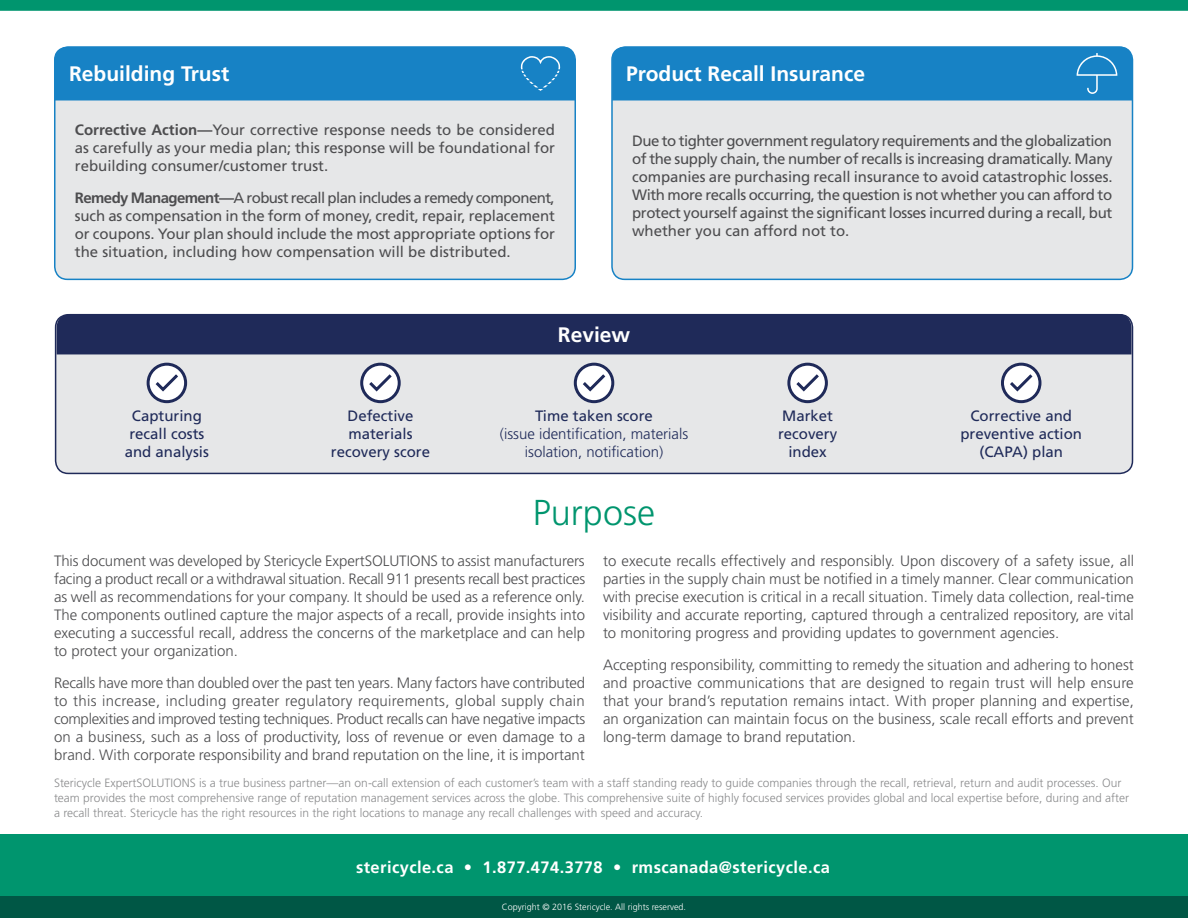
<style>
.page{position:relative;width:1188px;height:918px;background:#fff}
.page>*{position:absolute;margin:0;border:0;box-sizing:border-box;transform-origin:0 0}
.t1{font:300 36px "Frutiger LT Std";color:#00956e}
.t2{font:700 21px "Frutiger LT Std";color:#fff}
.t3{font:700 16.5px "Frutiger LT Std";letter-spacing:.025em;color:#fff}
.t4{font:300 15px/18px "Frutiger LT Std";color:#4d4d4f;text-align:justify}
.t5{font:15px/18px "Frutiger LT Std";color:#4d4d4f;text-align:justify}
.t6{font:15px/18px "Frutiger LT Std";color:#1f2a59;text-align:center}
.t7{font:300 15px/18px "Frutiger LT Std";color:#1f2a59;text-align:center}
.t8{font:300 12px/15px "Frutiger LT Std";color:#58595b}
.t9{font:300 9px "Frutiger LT Std";color:#fff}
.s1{font-weight:700}
</style>
<div class="page">
<div style="left:0;top:896px;width:1188px;height:22px;background:#005745"></div>
<div style="left:0;top:835px;width:1188px;height:61px;background:#00956e"></div>
<div style="left:55px;top:47px;width:520px;height:232px;background:#e6e7e8;border-radius:13px"></div>
<div style="left:54px;top:46px;width:522px;height:234px;border:2px solid #1782c5;border-radius:13px"></div>
<div style="left:612px;top:47px;width:520px;height:232px;background:#e6e7e8;border-radius:13px"></div>
<div style="left:611px;top:46px;width:522px;height:234px;border:2px solid #1782c5;border-radius:13px"></div>
<div style="left:56px;top:315px;width:1077px;height:158px;background:#e6e7e8;border-radius:13px"></div>
<div style="left:55px;top:314px;width:1078px;height:160px;border:2px solid #1f2a59;border-radius:13px"></div>
<div style="left:57px;top:314px;width:1074px;height:40px;background:#1f2a59"></div>
<div style="left:1px;top:1px;width:1186px;height:9px;background:#00956e"></div>
<div style="left:0;top:0;width:1188px;height:11px;border:2px solid #00956e"></div>
<div style="left:55px;top:46px;width:520px;height:54px;background:#1782c5"></div>
<div style="left:612px;top:46px;width:520px;height:54px;background:#1782c5"></div>
<svg style="left:146px;top:362px;width:42px;height:42px"></svg>
<svg style="left:360px;top:362px;width:41px;height:42px"></svg>
<svg style="left:573px;top:362px;width:42px;height:42px"></svg>
<svg style="left:787px;top:362px;width:41px;height:42px"></svg>
<svg style="left:1001px;top:362px;width:41px;height:42px"></svg>
<h2 class="t2" style="left:69px;top:62px;width:162px">Rebuilding Trust</h2>
<h2 class="t2" style="left:626px;top:62px;width:240px">Product Recall Insurance</h2>
<p class="t5" style="left:75px;top:121px;width:482px"><span class="s1">Corrective Action—</span>Your corrective response needs to be considered as carefully as your media plan; this response will be foundational for rebuilding consumer/customer trust.</p>
<p class="t5" style="left:75px;top:189px;width:482px"><span class="s1">Remedy Management—</span>A robust recall plan includes a remedy component, such as compensation in the form of money, credit, repair, replacement or coupons. Your plan should include the most appropriate options for the situation, including how compensation will be distributed.</p>
<p class="t5" style="left:632px;top:131px;width:482px">Due to tighter government regulatory requirements and the globalization of the supply chain, the number of recalls is increasing dramatically. Many companies are purchasing recall insurance to avoid catastrophic losses.<br>With more recalls occurring, the question is not whether you can afford to protect yourself against the significant losses incurred during a recall, but whether you can afford not to.</p>
<h2 class="t2" style="left:558px;top:322px;width:74px">Review</h2>
<p class="t6" style="left:125px;top:407px;width:86px">Capturing recall costs and analysis</p>
<p class="t6" style="left:331px;top:407px;width:101px">Defective materials recovery score</p>
<p class="t6" style="left:778px;top:407px;width:61px">Market recovery index</p>
<p class="t6" style="left:960px;top:407px;width:123px">Corrective and preventive action (CAPA) plan</p>
<p class="t6" style="left:535px;top:407px;width:119px">Time taken score</p>
<p class="t7" style="left:500px;top:425px;width:190px">(issue identification, materials isolation, notification)</p>
<h1 class="t1" style="left:533px;top:492px;width:124px">Purpose</h1>
<p class="t4" style="left:54px;top:552px;width:533px">This document was developed by Stericycle ExpertSOLUTIONS to assist manufacturers facing a product recall or a withdrawal situation. Recall 911 presents recall best practices as well as recommendations for your company. It should be used as a reference only.<br>The components outlined capture the major aspects of a recall, provide insights into executing a successful recall, address the concerns of the marketplace and can help to protect your organization.</p>
<p class="t4" style="left:54px;top:674px;width:533px">Recalls have more than doubled over the past ten years. Many factors have contributed to this increase, including greater regulatory requirements, global supply chain complexities and improved testing techniques. Product recalls can have negative impacts on a business, such as a loss of productivity, loss of revenue or even damage to a brand. With corporate responsibility and brand reputation on the line, it is important</p>
<p class="t4" style="left:603px;top:552px;width:533px">to execute recalls effectively and responsibly. Upon discovery of a safety issue, all parties in the supply chain must be notified in a timely manner. Clear communication with precise execution is critical in a recall situation. Timely data collection, real-time visibility and accurate reporting, captured through a centralized repository, are vital to monitoring progress and providing updates to government agencies.</p>
<p class="t4" style="left:603px;top:656px;width:533px">Accepting responsibility, committing to remedy the situation and adhering to honest and proactive communications that are designed to regain trust will help ensure that your brand’s reputation remains intact. With proper planning and expertise, an organization can maintain focus on the business, scale recall efforts and prevent long-term damage to brand reputation.</p>
<p class="t8" style="left:54px;top:775px;width:1077px">Stericycle ExpertSOLUTIONS is a true business partner—an on-call extension of each customer’s team with a staff standing ready to guide companies through the recall, retrieval, return and audit processes. Our team provides the most comprehensive range of reputation management services across the globe. This comprehensive suite of highly focused services provides global and local expertise before, during and after a recall threat. Stericycle has the right resources in the right locations to manage any recall challenges with speed and accuracy.</p>
<p class="t3" style="left:356px;top:858px;width:476px">stericycle.ca • 1.877.474.3778 • rmscanada@stericycle.ca</p>
<p class="t9" style="left:502px;top:902px;width:186px">Copyright © 2016 Stericycle. All rights reserved.</p>
</div>
